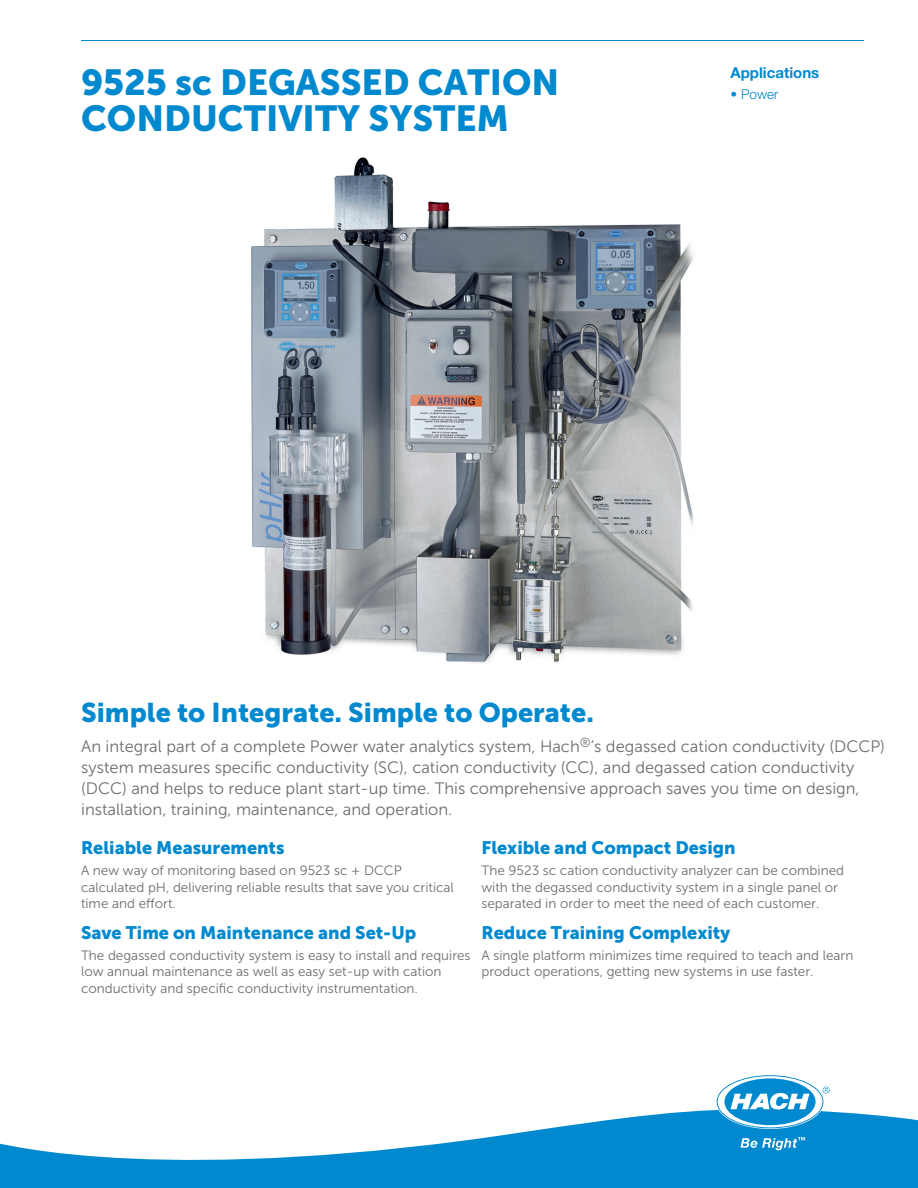
<style>
.page{position:relative;width:918px;height:1188px;background:#fff}
.page>*{position:absolute;margin:0;border:0;box-sizing:border-box;transform-origin:0 0}
.Head_1{font:36px/36px "Museo Sans 900";color:#0089cf}
.Head_2_USP{font:27px "Museo Sans 900";color:#0089cf}
.Head_2{font:18px "Museo Sans 900";color:#0089cf}
.Text_1_USP{font:16.5px/21px "Museo Sans 300";color:#6c6d70}
.Head_3{font:700 15px "Helvetica Neue LTW1 G";color:#0089cf}
.Text_1_Gray{font:13.5px/16.5px "Museo Sans 300";color:#6c6d70}
.Text_1_Color{font:300 13.5px "Helvetica Neue LTW1 G";color:#0089cf}
</style>
<div class="page">
<hr style="left:81px;top:40px;width:783px;height:1px;background:#0089cf">
<svg style="left:0;top:1110px;width:918px;height:78px;fill:#0089cf"></svg>
<svg style="left:718px;top:1076px;width:112px;height:51px"></svg>
<svg style="left:740px;top:1137px;width:65px;height:13px"></svg>
<img style="left:251px;top:157px;width:443px;height:506px">
<p class="Head_1" style="left:81px;top:64px;width:480px">9525 sc DEGASSED CATION<br>CONDUCTIVITY SYSTEM</p>
<p class="Head_3" style="left:730px;top:64px;width:90px">Applications</p>
<p class="Text_1_Color" style="left:730px;top:86px;width:49px">• Power</p>
<p class="Head_2_USP" style="left:81px;top:697px;width:514px">Simple to Integrate. Simple to Operate.</p>
<p class="Text_1_USP" style="left:81px;top:736px;width:805px">An integral part of a complete Power water analytics system, Hach<sup>®</sup>’s degassed cation conductivity (DCCP) system measures specific conductivity (SC), cation conductivity (CC), and degassed cation conductivity (DCC) and helps to reduce plant start-up time. This comprehensive approach saves you time on design, installation, training, maintenance, and operation.</p>
<p class="Head_2" style="left:81px;top:838px;width:205px">Reliable Measurements</p>
<p class="Text_1_Gray" style="left:81px;top:863px;width:374px">A new way of monitoring based on 9523 sc + DCCP calculated pH, delivering reliable results that save you critical time and effort.</p>
<p class="Head_2" style="left:81px;top:922px;width:337px">Save Time on Maintenance and Set-Up</p>
<p class="Text_1_Gray" style="left:81px;top:947px;width:391px">The degassed conductivity system is easy to install and requires low annual maintenance as well as easy set-up with cation conductivity and specific conductivity instrumentation.</p>
<p class="Head_2" style="left:482px;top:838px;width:256px">Flexible and Compact Design</p>
<p class="Text_1_Gray" style="left:482px;top:863px;width:364px">The 9523 sc cation conductivity analyzer can be combined with the degassed conductivity system in a single panel or separated in order to meet the need of each customer.</p>
<p class="Head_2" style="left:482px;top:922px;width:250px">Reduce Training Complexity</p>
<p class="Text_1_Gray" style="left:482px;top:947px;width:373px">A single platform minimizes time required to teach and learn product operations, getting new systems in use faster.</p>
</div>
